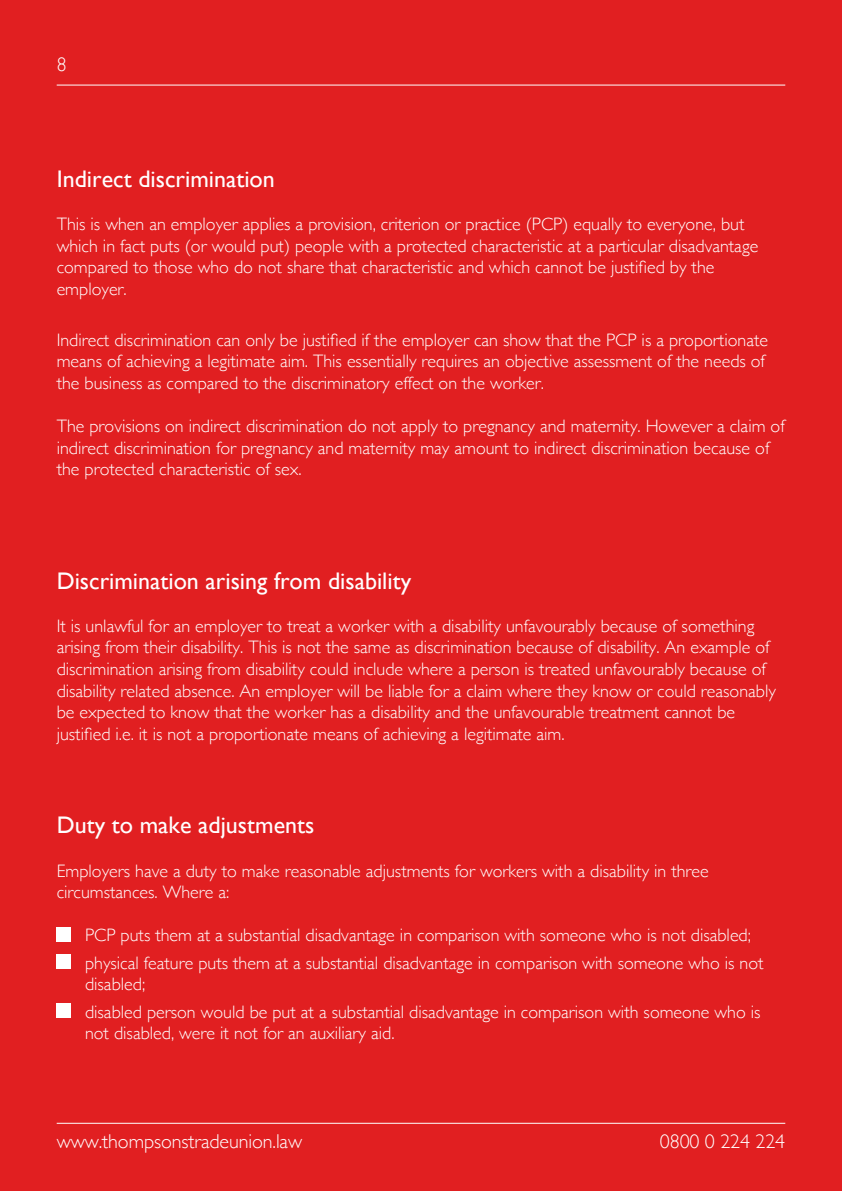
<style>
.page{position:relative;width:842px;height:1191px;background:#e11f21}
.page>*{position:absolute;margin:0;border:0;box-sizing:border-box;transform-origin:0 0}
.t1{font:24px "Gill Sans";color:#fff}
.t2{font:300 20px "Gill Sans";letter-spacing:-.005em;color:#fff}
.t3{font:300 18px/21.6px "Gill Sans";color:#fff}
</style>
<div class="page">
<hr style="left:57px;top:85px;width:728px;height:1px;background:#fff">
<hr style="left:57px;top:1123px;width:728px;height:1px;background:#fff">
<div style="left:57px;top:927px;width:14px;height:14px;background:#fff"></div>
<div style="left:57px;top:954px;width:14px;height:14px;background:#fff"></div>
<div style="left:57px;top:1003px;width:14px;height:14px;background:#fff"></div>
<p class="t2" style="left:57px;top:48px;width:11px">8</p>
<h1 class="t1" style="left:57px;top:164px;width:220px">Indirect discrimination</h1>
<p class="t3" style="left:57px;top:212px;width:703px">This is when an employer applies a provision, criterion or practice (PCP) equally to everyone, but which in fact puts (or would put) people with a protected characteristic at a particular disadvantage compared to those who do not share that characteristic and which cannot be justified by the employer.</p>
<p class="t3" style="left:57px;top:328px;width:713px">Indirect discrimination can only be justified if the employer can show that the PCP is a proportionate means of achieving a legitimate aim. This essentially requires an objective assessment of the needs of the business as compared to the discriminatory effect on the worker.</p>
<p class="t3" style="left:57px;top:414px;width:729px">The provisions on indirect discrimination do not apply to pregnancy and maternity. However a claim of indirect discrimination for pregnancy and maternity may amount to indirect discrimination because of the protected characteristic of sex.</p>
<h1 class="t1" style="left:57px;top:566px;width:356px">Discrimination arising from disability</h1>
<p class="t3" style="left:57px;top:614px;width:721px">It is unlawful for an employer to treat a worker with a disability unfavourably because of something arising from their disability. This is not the same as discrimination because of disability. An example of discrimination arising from disability could include where a person is treated unfavourably because of disability related absence. An employer will be liable for a claim where they know or could reasonably be expected to know that the worker has a disability and the unfavourable treatment cannot be justified i.e. it is not a proportionate means of achieving a legitimate aim.</p>
<h1 class="t1" style="left:57px;top:811px;width:259px">Duty to make adjustments</h1>
<p class="t3" style="left:57px;top:859px;width:654px">Employers have a duty to make reasonable adjustments for workers with a disability in three circumstances. Where a:</p>
<p class="t3" style="left:85px;top:921px;width:680px;line-height:27.2px">PCP puts them at a substantial disadvantage in comparison with someone who is not disabled; physical feature puts them at a substantial disadvantage in comparison with someone who is not</p>
<p class="t3" style="left:85px;top:970px;width:677px;line-height:27.2px">disabled;<br>disabled person would be put at a substantial disadvantage in comparison with someone who is</p>
<p class="t3" style="left:85px;top:1021px;width:311px">not disabled, were it not for an auxiliary aid.</p>
<p class="t2" style="left:57px;top:1125px;width:247px">www.thompsonstradeunion.law</p>
<p class="t2" style="left:660px;top:1125px;width:127px">0800 0 224 224</p>
</div>
